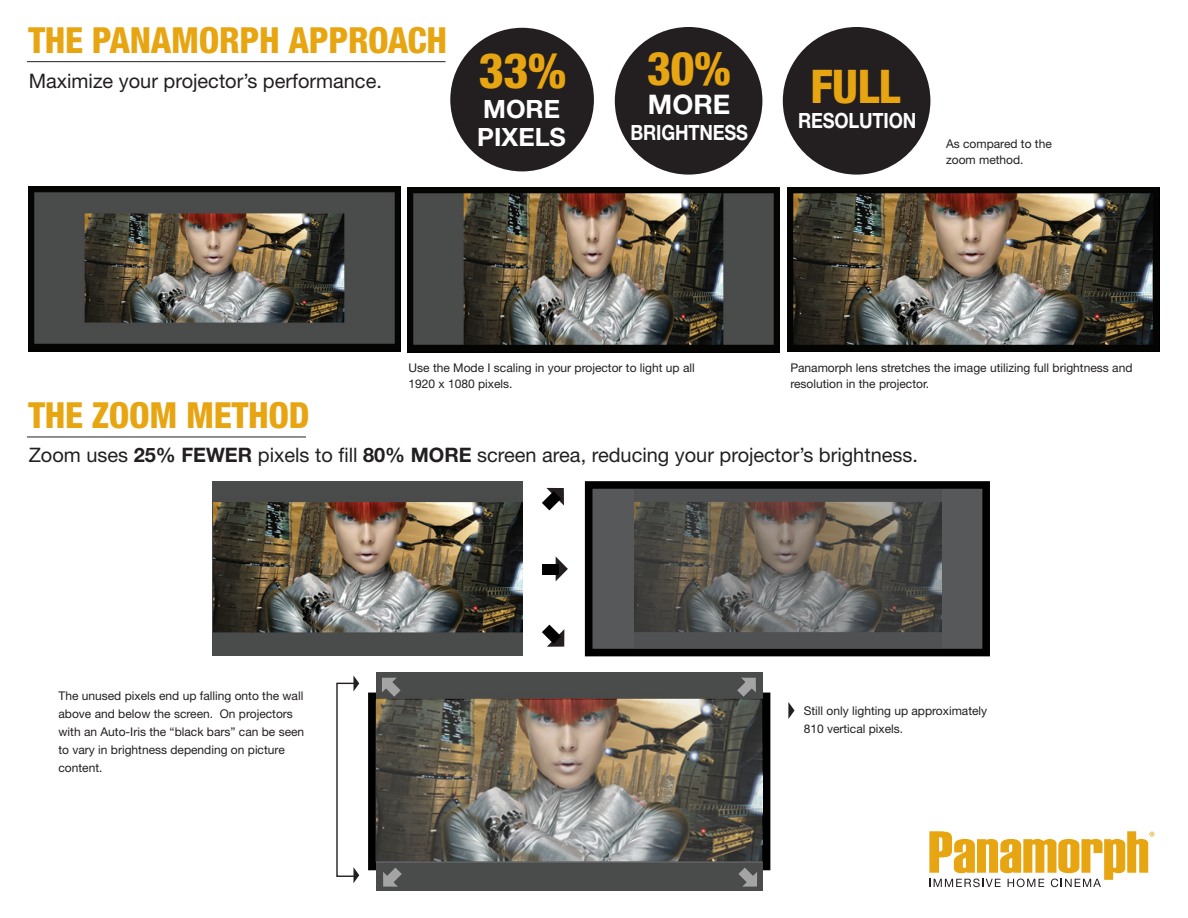
<style>
.page{position:relative;width:1188px;height:918px;background:#fff}
.page>*{position:absolute;margin:0;border:0;box-sizing:border-box;transform-origin:0 0}
.t1{font:800 condensed 48.75px "Helvetica Neue LT Std";color:#e7a512}
.t2{font:800 condensed 46.5px "Helvetica Neue LT Std";letter-spacing:-.01em;color:#e7a512}
.t3{font:800 condensed 36px "Helvetica Neue LT Std";letter-spacing:-.01em;color:#e7a512}
.t4{font:700 27px "Helvetica Neue LT Std";color:#fff}
.t5{font:700 25.2px "Helvetica Neue LT Std";color:#fff}
.t6{font:700 21px "Helvetica Neue LT Std";letter-spacing:-.01em;color:#fff;scale:.87 1}
.t7{font:19.95px "Helvetica Neue LT Std";color:#231f20}
.t8{font:12px/18px "Helvetica Neue LT Std";color:#231f20}
.s1{font-weight:700}
</style>
<div class="page">
<div style="left:585px;top:481px;width:405px;height:175px;background:#57585a;border:8px solid #000001"></div>
<svg style="left:542px;top:488px;width:22px;height:22px"></svg>
<svg style="left:542px;top:625px;width:22px;height:22px"></svg>
<svg style="left:556px;top:557px;width:12px;height:24px"></svg>
<div style="left:542px;top:564px;width:16px;height:11px;background:#000"></div>
<svg style="left:368px;top:693px;width:402px;height:177px;background:#030304"></svg>
<svg style="left:353px;top:675px;width:6px;height:16px"></svg>
<svg style="left:353px;top:867px;width:6px;height:16px"></svg>
<hr style="left:27px;top:437px;width:279px;height:1px;background:#231f20">
<div style="left:450px;top:28px;width:144px;height:143px;background:#231f20;border-radius:50%"></div>
<div style="left:615px;top:27px;width:147px;height:148px;background:#231f20;border-radius:50%"></div>
<div style="left:783px;top:27px;width:147px;height:148px;background:#231f20;border-radius:50%"></div>
<svg style="left:788px;top:702px;width:7px;height:17px"></svg>
<img style="left:213px;top:481px;width:309px;height:174px">
<img style="left:634px;top:489px;width:307px;height:160px">
<div style="left:376px;top:672px;width:387px;height:219px;background:#4a4b4b"></div>
<svg style="left:737px;top:678px;width:19px;height:19px"></svg>
<svg style="left:382px;top:678px;width:19px;height:19px"></svg>
<svg style="left:383px;top:868px;width:19px;height:19px"></svg>
<svg style="left:738px;top:868px;width:19px;height:19px"></svg>
<img style="left:376px;top:700px;width:386px;height:163px">
<img style="left:28px;top:187px;width:372px;height:163px">
<img style="left:408px;top:187px;width:372px;height:164px">
<img style="left:788px;top:187px;width:371px;height:163px">
<hr style="left:27px;top:61px;width:419px;height:1px;background:#231f20">
<svg style="left:929px;top:831px;width:225px;height:56px"></svg>
<p class="t3" style="left:28px;top:18px;width:421px">THE PANAMORPH APPROACH</p>
<p class="t7" style="left:29px;top:69px;width:355px">Maximize your projector’s performance.</p>
<p class="t1" style="left:478px;top:40px;width:89px">33%</p>
<p class="t5" style="left:483px;top:93px;width:78px">MORE</p>
<p class="t5" style="left:477px;top:121px;width:90px">PIXELS</p>
<p class="t2" style="left:647px;top:39px;width:85px">30%</p>
<p class="t4" style="left:648px;top:88px;width:84px">MORE</p>
<p class="t6" style="left:630px;top:119px;width:137px">BRIGHTNESS</p>
<p class="t2" style="left:810px;top:57px;width:91px">FULL</p>
<p class="t6" style="left:798px;top:107px;width:137px">RESOLUTION</p>
<p class="t8" style="left:946px;top:134px;width:107px">As compared to the</p>
<p class="t8" style="left:946px;top:151px;width:79px">zoom method.</p>
<p class="t8" style="left:409px;top:359px;width:288px;line-height:16.5px">Use the Mode I scaling in your projector to light up all<br>1920 x 1080 pixels.</p>
<p class="t8" style="left:790px;top:359px;width:344px;line-height:16.5px">Panamorph lens stretches the image utilizing full brightness and resolution in the projector.</p>
<p class="t3" style="left:28px;top:393px;width:283px">THE ZOOM METHOD</p>
<p class="t7" style="left:29px;top:443px;width:891px">Zoom uses <span class="s1">25% FEWER</span> pixels to fill <span class="s1">80% MORE</span> screen area, reducing your projector’s brightness.</p>
<p class="t8" style="left:58px;top:686px;width:247px">The unused pixels end up falling onto the wall above and below the screen. On projectors with an Auto-Iris the “black bars” can be seen to vary in brightness depending on picture content.</p>
<p class="t8" style="left:804px;top:702px;width:185px">Still only lighting up approximately<br>810 vertical pixels.</p>
</div>
